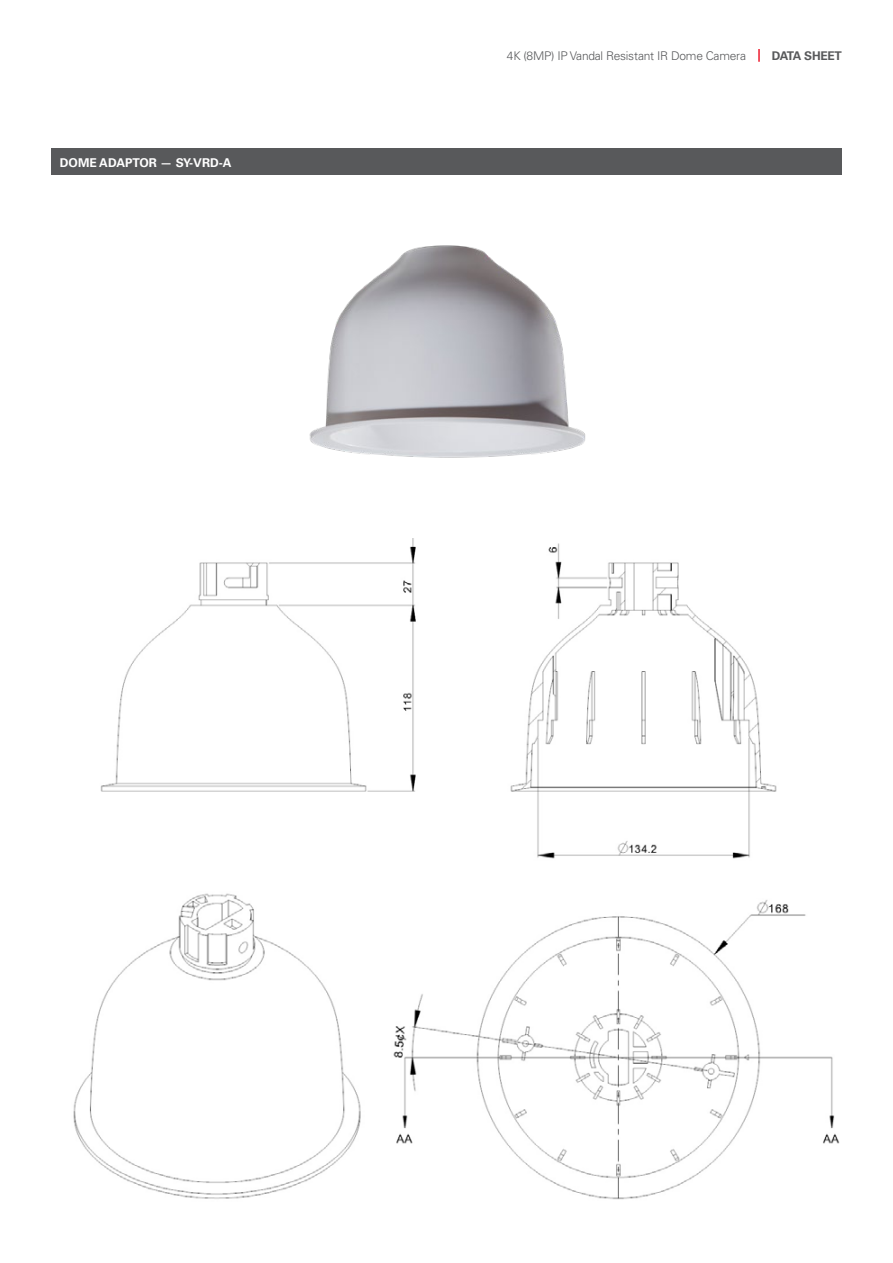
<style>
.page{position:relative;width:893px;height:1263px;background:#fff}
.page>*{position:absolute;margin:0;border:0;box-sizing:border-box;transform-origin:0 0}
.t1{font:700 12.15px "Univers";color:#fff}
.t2{font:300 12px "Univers";letter-spacing:-.02em;color:#58595b}
.t3{font:700 12px "Univers";letter-spacing:-.02em;color:#58595b}
</style>
<div class="page">
<svg style="left:758px;top:49px;width:2px;height:13px"></svg>
<div style="left:51px;top:149px;width:791px;height:26px;background:#58595b"></div>
<img style="left:100px;top:538px;width:677px;height:321px">
<img style="left:393px;top:900px;width:447px;height:300px">
<img style="left:73px;top:893px;width:288px;height:306px">
<img style="left:309px;top:245px;width:277px;height:213px">
<p class="t1" style="left:60px;top:155px;width:173px">DOME ADAPTOR — SY-VRD-A</p>
<p class="t2" style="left:507px;top:48px;width:241px">4K (8MP) IP Vandal Resistant IR Dome Camera</p>
<p class="t3" style="left:772px;top:48px;width:72px">DATA SHEET</p>
</div>
